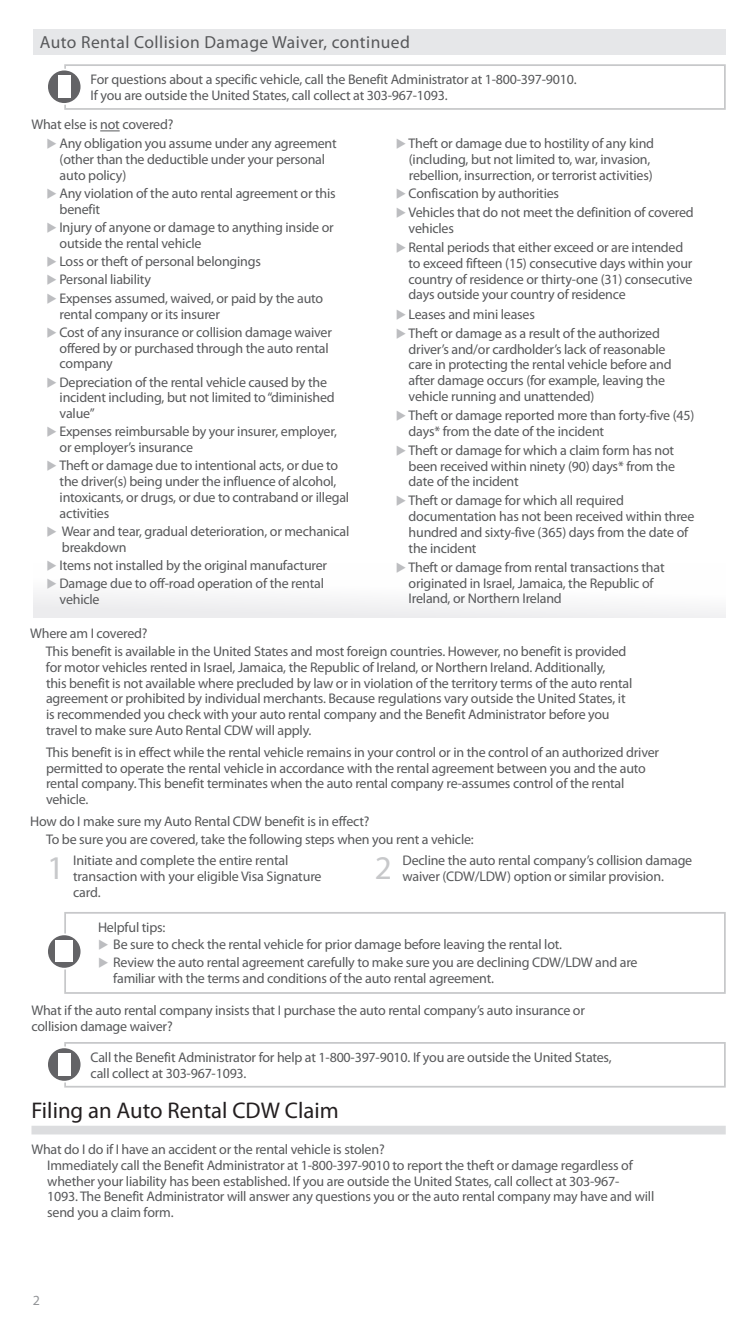
<style>
.page{position:relative;width:756px;height:1323px;background:#fff}
.page>*{position:absolute;margin:0;border:0;box-sizing:border-box;transform-origin:0 0}
.t1{font:33.25px "Myriad Pro";color:#c7c8ca}
.t2{font:22.75px "Myriad Pro";color:#231f20}
.t3{font:17.5px "Myriad Pro";letter-spacing:.025em;color:#57585a}
.t4{font:14px/15.8px "Myriad Pro";letter-spacing:-.015em;color:#57585a}
.t5{font:14px "Myriad Pro";color:#939598}
.s1{color:#bcbdc0}
</style>
<div class="page">
<div style="left:33px;top:563px;width:693px;height:54px;background:linear-gradient(to right,#f6f6f7,#fbfbfc)"></div>
<div style="left:33px;top:29px;width:693px;height:25px;background:#e6e7e9"></div>
<svg style="left:100px;top:131px;width:20px;height:1px"></svg>
<div style="left:64px;top:64px;width:662px;height:46px;border:2px solid #c7c8ca"></div>
<svg style="left:47px;top:70px;width:34px;height:34px"></svg>
<img style="left:58px;top:76px;width:12px;height:22px">
<div style="left:46px;top:69px;width:36px;height:36px;border:2px solid #fff;border-radius:50%"></div>
<div style="left:64px;top:912px;width:662px;height:82px;border:2px solid #c7c8ca"></div>
<svg style="left:47px;top:934px;width:34px;height:35px"></svg>
<div style="left:46px;top:933px;width:36px;height:37px;border:2px solid #fff;border-radius:50%"></div>
<img style="left:56px;top:941px;width:16px;height:20px">
<div style="left:64px;top:1042px;width:662px;height:46px;border:2px solid #c7c8ca"></div>
<svg style="left:47px;top:1047px;width:34px;height:35px"></svg>
<img style="left:58px;top:1054px;width:12px;height:21px">
<div style="left:46px;top:1047px;width:36px;height:36px;border:2px solid #fff;border-radius:50%"></div>
<div style="left:32px;top:1126px;width:694px;height:8px;background:#dcdddf"></div>
<p class="t3" style="left:40px;top:31px;width:372px">Auto Rental Collision Damage Waiver, continued</p>
<p class="t4" style="left:91px;top:71px;width:488px">For questions about a specific vehicle, call the Benefit Administrator at 1-800-397-9010.<br>If you are outside the United States, call collect at 303-967-1093.</p>
<p class="t4" style="left:32px;top:117px;width:143px">What else is not covered?</p>
<p class="t4" style="left:60px;top:136px;width:279px;text-indent:-13px"><span class="s1">◆</span> Any obligation you assume under any agreement (other than the deductible under your personal auto policy)</p>
<p class="t4" style="left:60px;top:185px;width:278px;text-indent:-13px"><span class="s1">◆</span> Any violation of the auto rental agreement or this benefit</p>
<p class="t4" style="left:60px;top:219px;width:276px;text-indent:-13px"><span class="s1">◆</span> I njury of anyone or damage to anything inside or outside the rental vehicle</p>
<p class="t4" style="left:47px;top:253px;width:216px"><span class="s1">◆</span> Loss or theft of personal belongings</p>
<p class="t4" style="left:47px;top:272px;width:106px"><span class="s1">◆</span> Personal liability</p>
<p class="t4" style="left:60px;top:290px;width:265px;text-indent:-13px"><span class="s1">◆</span> Expenses assumed, waived, or paid by the auto rental company or its insurer</p>
<p class="t4" style="left:60px;top:324px;width:274px;text-indent:-13px"><span class="s1">◆</span> Cost of any insurance or collision damage waiver offered by or purchased through the auto rental company</p>
<p class="t4" style="left:60px;top:374px;width:277px;text-indent:-13px"><span class="s1">◆</span> Depreciation of the rental vehicle caused by the incident including, but not limited to “diminished value”</p>
<p class="t4" style="left:60px;top:424px;width:279px;text-indent:-13px"><span class="s1">◆</span> Expenses reimbursable by your insurer, employer, or employer’s insurance</p>
<p class="t4" style="left:60px;top:458px;width:291px;text-indent:-13px"><span class="s1">◆</span> Theft or damage due to intentional acts, or due to the driver(s) being under the influence of alcohol, intoxicants, or drugs, or due to contraband or illegal activities</p>
<p class="t4" style="left:62px;top:523px;width:289px;text-indent:-15px"><span class="s1">◆</span> Wear and tear, gradual deterioration, or mechanical breakdown</p>
<p class="t4" style="left:47px;top:557px;width:282px"><span class="s1">◆</span> Items not installed by the original manufacturer</p>
<p class="t4" style="left:60px;top:575px;width:266px;text-indent:-13px"><span class="s1">◆</span> Damage due to off-road operation of the rental vehicle</p>
<p class="t4" style="left:409px;top:136px;width:247px;text-indent:-13px"><span class="s1">◆</span> Theft or damage due to hostility of any kind (including, but not limited to, war, invasion, rebellion, insurrection, or terrorist activities)</p>
<p class="t4" style="left:396px;top:185px;width:165px"><span class="s1">◆</span> Confiscation by authorities</p>
<p class="t4" style="left:409px;top:205px;width:287px;text-indent:-13px"><span class="s1">◆</span> Vehicles that do not meet the definition of covered vehicles</p>
<p class="t4" style="left:409px;top:239px;width:285px;text-indent:-13px"><span class="s1">◆</span> Rental periods that either exceed or are intended to exceed fifteen (15) consecutive days within your country of residence or thirty-one (31) consecutive days outside your country of residence</p>
<p class="t4" style="left:396px;top:306px;width:141px"><span class="s1">◆</span> Leases and mini leases</p>
<p class="t4" style="left:409px;top:325px;width:264px;text-indent:-13px"><span class="s1">◆</span> Theft or damage as a result of the authorized driver’s and/or cardholder’s lack of reasonable care in protecting the rental vehicle before and after damage occurs (for example, leaving the vehicle running and unattended)</p>
<p class="t4" style="left:409px;top:407px;width:287px;text-indent:-13px"><span class="s1">◆</span> Theft or damage reported more than forty-five (45) days* from the date of the incident</p>
<p class="t4" style="left:409px;top:442px;width:268px;text-align:justify;text-indent:-13px"><span class="s1">◆</span> Theft or damage for which a claim form has not been received within ninety (90) days* from the date of the incident</p>
<p class="t4" style="left:409px;top:493px;width:287px;text-indent:-13px"><span class="s1">◆</span> Theft or damage for which all required documentation has not been received within three hundred and sixty-five (365) days from the date of the incident</p>
<p class="t4" style="left:409px;top:559px;width:258px;text-indent:-13px"><span class="s1">◆</span> Theft or damage from rental transactions that originated in Israel, Jamaica, the Republic of<br>I reland, or Northern I reland</p>
<p class="t4" style="left:46px;top:624px;width:582px;line-height:18.2px;text-indent:-16px">Where am I covered?<br>This benefit is available in the United States and most foreign countries. However, no benefit is provided</p>
<p class="t4" style="left:46px;top:659px;width:588px">for motor vehicles rented in Israel, Jamaica, the Republic of I reland, or Northern I reland. Additionally,<br>this benefit is not available where precluded by law or in violation of the territory terms of the auto rental agreement or prohibited by individual merchants. Because regulations vary outside the United States, it is recommended you check with your auto rental company and the Benefit Administrator before you travel to make sure Auto Rental CDW will apply.</p>
<p class="t4" style="left:46px;top:744px;width:615px">This benefit is in effect while the rental vehicle remains in your control or in the control of an authorized driver permitted to operate the rental vehicle in accordance with the rental agreement between you and the auto rental company. This benefit terminates when the auto rental company re-assumes control of the rental vehicle.</p>
<p class="t4" style="left:46px;top:812px;width:429px;line-height:18.2px;text-indent:-16px">How do I make sure my Auto Rental CDW benefit is in effect?<br>To be sure you are covered, take the following steps when you rent a vehicle:</p>
<h1 class="t1" style="left:47px;top:847px;width:19px">1</h1>
<p class="t4" style="left:73px;top:852px;width:250px">I nitiate and complete the entire rental transaction with your eligible Visa Signature card.</p>
<h1 class="t1" style="left:375px;top:847px;width:19px">2</h1>
<p class="t4" style="left:403px;top:852px;width:291px">Decline the auto rental company’s collision damage waiver (CDW/LDW) option or similar provision.</p>
<p class="t4" style="left:98px;top:920px;width:69px">Helpful tips:</p>
<p class="t4" style="left:98px;top:936px;width:466px"><span class="s1">◆</span> Be sure to check the rental vehicle for prior damage before leaving the rental lot.</p>
<p class="t4" style="left:113px;top:954px;width:526px;text-indent:-15px"><span class="s1">◆</span> Review the auto rental agreement carefully to make sure you are declining CDW/LDW and are familiar with the terms and conditions of the auto rental agreement.</p>
<p class="t4" style="left:32px;top:1002px;width:555px">What if the auto rental company insists that I purchase the auto rental company’s auto insurance or collision damage waiver?</p>
<p class="t4" style="left:91px;top:1049px;width:523px">Call the Benefit Administrator for help at 1-800-397-9010. If you are outside the United States, call collect at 303-967-1093.</p>
<h2 class="t2" style="left:32px;top:1096px;width:309px">Filing an Auto Rental CDW Claim</h2>
<p class="t4" style="left:47px;top:1141px;width:609px;text-indent:-16px">What do I do if I have an accident or the rental vehicle is stolen?<br>I mmediately call the Benefit Administrator at 1-800-397-9010 to report the theft or damage regardless of whether your liability has been established. If you are outside the United States, call collect at 303-967-<br>1093. The Benefit Administrator will answer any questions you or the auto rental company may have and will send you a claim form.</p>
<p class="t5" style="left:33px;top:1291px;width:9px">2</p>
</div>
